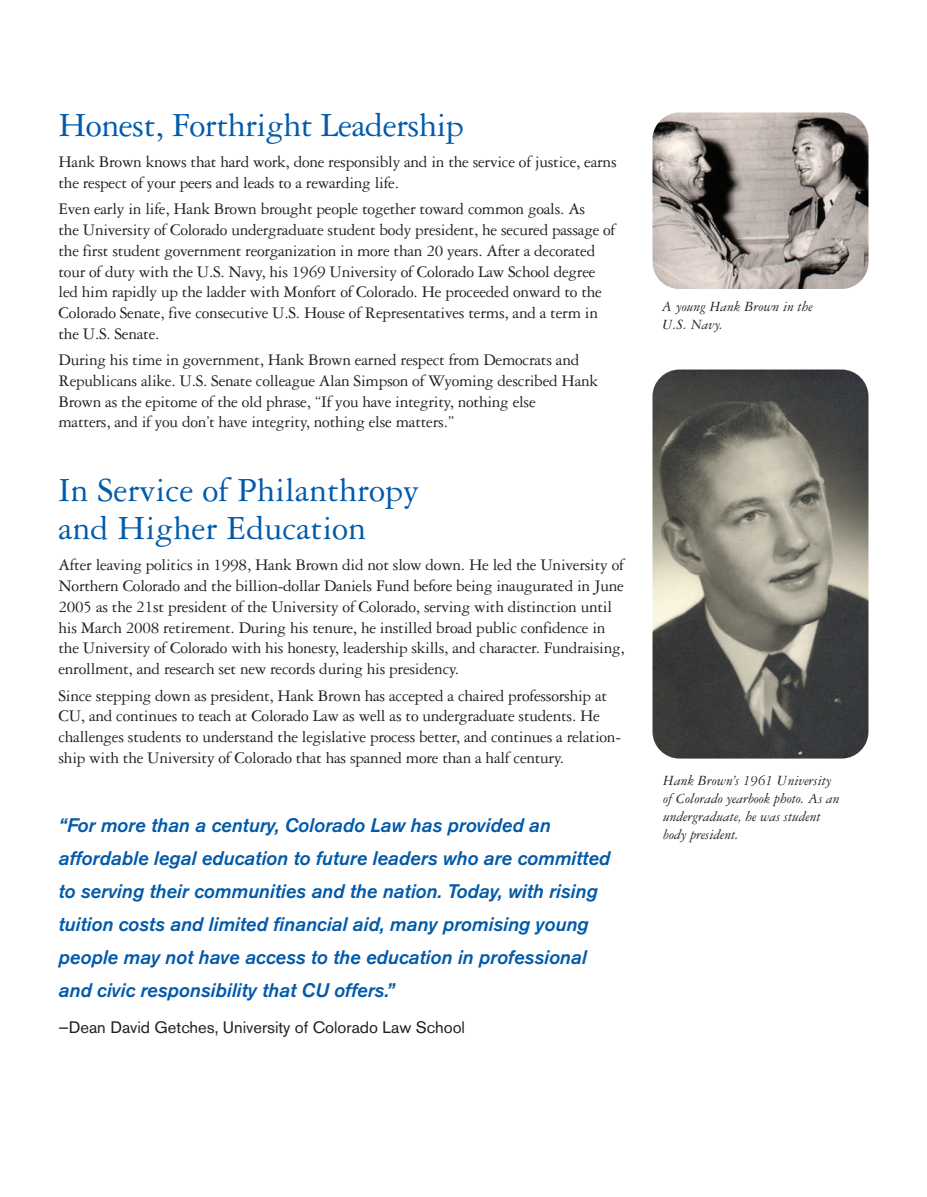
<style>
.page{position:relative;width:927px;height:1197px;background:#fff}
.page>*{position:absolute;margin:0;border:0;box-sizing:border-box;transform-origin:0 0}
.t1{font:36px/39px "Garamond Three";color:#015aaa}
.t2{font:italic 500 19.5px/33px "Akzidenz Grotesk BE";color:#015aaa}
.t3{font:17.25px/20.7px "Garamond Three";letter-spacing:-.015em;color:#231f20}
.t4{font:16.5px "Akzidenz Grotesk BE";color:#231f20}
.t5{font:italic 15px/18px "Garamond Three";color:#231f20}
</style>
<div class="page">
<svg style="left:652px;top:112px;width:217px;height:647px;background:#8f8c87"></svg>
<h1 class="t1" style="left:58px;top:109px;width:407px">Honest, Forthright Leadership</h1>
<p class="t3" style="left:58px;top:153px;width:560px">Hank Brown knows that hard work, done responsibly and in the service of justice, earns the respect of your peers and leads to a rewarding life.</p>
<p class="t3" style="left:58px;top:200px;width:558px">Even early in life, Hank Brown brought people together toward common goals. As<br>the University of Colorado undergraduate student body president, he secured passage of the first student government reorganization in more than 20 years. After a decorated tour of duty with the U.S. Navy, his 1969 University of Colorado Law School degree led him rapidly up the ladder with Monfort of Colorado. He proceeded onward to the Colorado Senate, five consecutive U.S. House of Representatives terms, and a term in the U.S. Senate.</p>
<p class="t3" style="left:58px;top:351px;width:541px">During his time in government, Hank Brown earned respect from Democrats and Republicans alike. U.S. Senate colleague Alan Simpson of Wyoming described Hank Brown as the epitome of the old phrase, “If you have integrity, nothing else<br>matters, and if you don’t have integrity, nothing else matters.”</p>
<h1 class="t1" style="left:58px;top:473px;width:362px">In Service of Philanthropy and Higher Education</h1>
<p class="t3" style="left:58px;top:556px;width:568px">After leaving politics in 1998, Hank Brown did not slow down. He led the University of Northern Colorado and the billion-dollar Daniels Fund before being inaugurated in June 2005 as the 21st president of the University of Colorado, serving with distinction until his March 2008 retirement. During his tenure, he instilled broad public confidence in the University of Colorado with his honesty, leadership skills, and character. Fundraising, enrollment, and research set new records during his presidency.</p>
<p class="t3" style="left:58px;top:687px;width:564px">Since stepping down as president, Hank Brown has accepted a chaired professorship at CU, and continues to teach at Colorado Law as well as to undergraduate students. He challenges students to understand the legislative process better, and continues a relation&shy;ship with the University of Colorado that has spanned more than a half century.</p>
<p class="t2" style="left:58px;top:810px;width:553px">“For more than a century, Colorado Law has provided an affordable legal education to future leaders who are committed to serving their communities and the nation. Today, with rising tuition costs and limited financial aid, many promising young people may not have access to the education in professional and civic responsibility that CU offers.”</p>
<p class="t4" style="left:58px;top:1022px;width:408px">—Dean David Getches, University of Colorado Law School</p>
<p class="t5" style="left:662px;top:299px;width:152px">A young Hank Brown in the<br>U.S. Navy.</p>
<p class="t5" style="left:663px;top:773px;width:178px">Hank Brown’s 1961 University of Colorado yearbook photo. As an undergraduate, he was student body president.</p>
</div>
